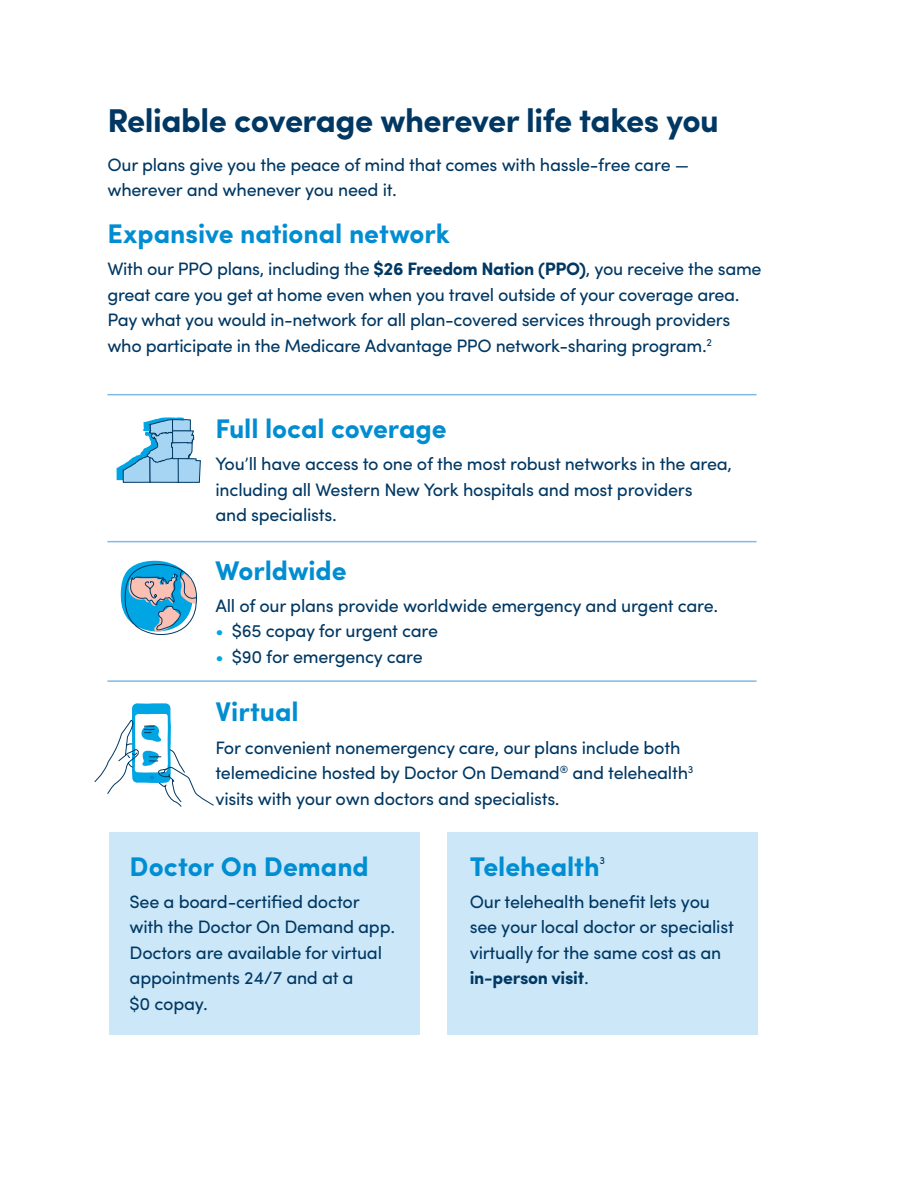
<style>
.page{position:relative;width:918px;height:1188px;background:#fff}
.page>*{position:absolute;margin:0;border:0;box-sizing:border-box;transform-origin:0 0}
.t1{font:700 33px "Sofia Pro";letter-spacing:-.015em;color:#003863}
.t2{font:700 27px "Sofia Pro";color:#008dd1}
.t3{font:18px/25.5px "Sofia Pro";letter-spacing:-.015em;color:#003863}
.t4{font:10.5px "Sofia Pro";color:#003863}
.s1{font-weight:700}
.s2{color:#00a7e1}
</style>
<div class="page">
<div style="left:109px;top:832px;width:310px;height:203px;background:#cbe7f8"></div>
<div style="left:448px;top:832px;width:310px;height:203px;background:#cbe7f8"></div>
<hr style="left:107px;top:394px;width:650px;height:1px;background:#7fb9e4">
<hr style="left:107px;top:541px;width:650px;height:1px;background:#7fb9e4">
<hr style="left:107px;top:680px;width:650px;height:2px;background:#7fb9e4">
<svg style="left:117px;top:417px;width:84px;height:66px"></svg>
<svg style="left:120px;top:560px;width:77px;height:75px"></svg>
<svg style="left:94px;top:703px;width:120px;height:104px"></svg>
<h1 class="t1" style="left:107px;top:95px;width:613px">Reliable coverage wherever life takes you</h1>
<p class="t3" style="left:107px;top:150px;width:583px">Our plans give you the peace of mind that comes with hassle-free care — wherever and whenever you need it.</p>
<h2 class="t2" style="left:107px;top:213px;width:344px">Expansive national network</h2>
<p class="t3" style="left:107px;top:255px;width:656px">With our PPO plans, including the <span class="s1">$26 Freedom Nation (PPO)</span>, you receive the same great care you get at home even when you travel outside of your coverage area.<br>Pay what you would in-network for all plan-covered services through providers who participate in the Medicare Advantage PPO network-sharing program.<sup>2</sup></p>
<h2 class="t2" style="left:215px;top:408px;width:233px">Full local coverage</h2>
<p class="t3" style="left:215px;top:450px;width:518px">You’ll have access to one of the most robust networks in the area, including all Western New York hospitals and most providers<br>and specialists.</p>
<h2 class="t2" style="left:215px;top:549px;width:133px">Worldwide</h2>
<p class="t3" style="left:215px;top:591px;width:504px">All of our plans provide worldwide emergency and urgent care.</p>
<p class="t3" style="left:215px;top:617px;width:224px"><span class="s2">•</span> $65 copay for urgent care</p>
<p class="t3" style="left:215px;top:642px;width:209px"><span class="s2">•</span> $90 for emergency care</p>
<h2 class="t2" style="left:215px;top:691px;width:85px">Virtual</h2>
<p class="t3" style="left:215px;top:733px;width:480px">For convenient nonemergency care, our plans include both telemedicine hosted by Doctor On Demand<sup>®</sup> and telehealth<sup>3 </sup>visits with your own doctors and specialists.</p>
<h2 class="t2" style="left:130px;top:845px;width:241px">Doctor On Demand</h2>
<p class="t3" style="left:130px;top:887px;width:267px">See a board-certified doctor with the Doctor On Demand app.<br>Doctors are available for virtual appointments 24/7 and at a<br>$0 copay.</p>
<h2 class="t2" style="left:470px;top:845px;width:131px">Telehealth</h2>
<p class="t4" style="left:599px;top:852px;width:7px">3</p>
<p class="t3" style="left:470px;top:887px;width:266px">Our telehealth benefit lets you see your local doctor or specialist virtually for the same cost as an <span class="s1">in-person visit</span>.</p>
</div>
